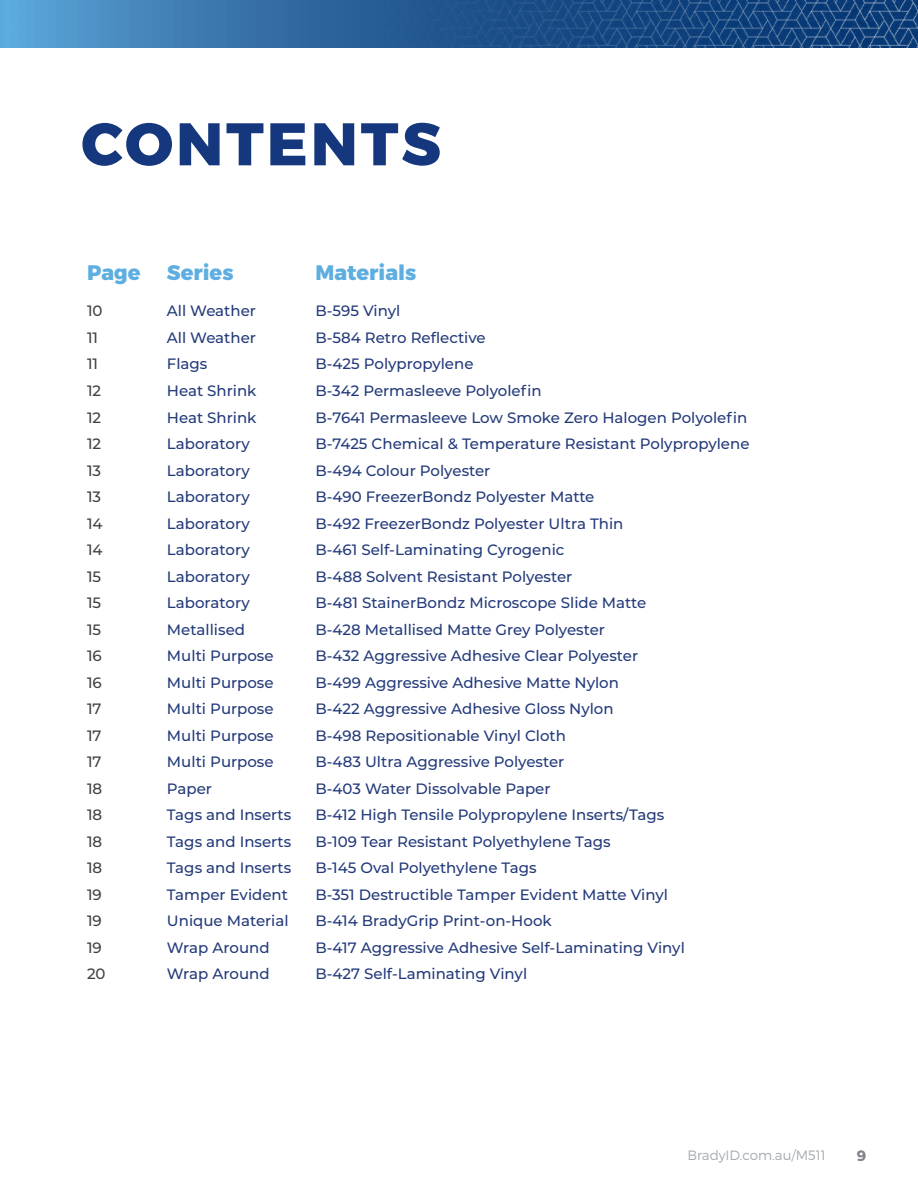
<style>
.page{position:relative;width:918px;height:1188px;background:#fff}
.page>*{position:absolute;margin:0;border:0;box-sizing:border-box;transform-origin:0 0}
.t1{font:800 60px "Montserrat";letter-spacing:.05em;color:#14377d}
.t2{font:800 21px "Montserrat";color:#5eaee1}
.t3{font:500 15px "Montserrat";color:#243b7a}
.t4{font:500 15px "Montserrat";color:#414042}
.t5{font:700 15px "Montserrat";color:#80848a}
.t6{font:300 13.5px "Montserrat";color:#a6abb0}
</style>
<div class="page">
<img style="left:0;top:0;width:1px;height:48px">
<img style="left:1px;top:0;width:917px;height:48px">
<h1 class="t1" style="left:81px;top:117px;width:361px">CONTENTS</h1>
<h2 class="t2" style="left:87px;top:263px;width:55px">Page</h2>
<h2 class="t2" style="left:167px;top:263px;width:68px">Series</h2>
<h2 class="t2" style="left:315px;top:263px;width:103px">Materials</h2>
<p class="t4" style="left:87px;top:304px;width:17px">10</p>
<p class="t3" style="left:167px;top:304px;width:91px">All Weather</p>
<p class="t3" style="left:315px;top:304px;width:86px">B-595 Vinyl</p>
<p class="t4" style="left:87px;top:330px;width:13px">11</p>
<p class="t3" style="left:167px;top:330px;width:91px">All Weather</p>
<p class="t3" style="left:315px;top:330px;width:172px">B-584 Retro Reflective</p>
<p class="t4" style="left:87px;top:357px;width:13px">11</p>
<p class="t3" style="left:167px;top:357px;width:42px">Flags</p>
<p class="t3" style="left:315px;top:357px;width:160px">B-425 Polypropylene</p>
<p class="t4" style="left:87px;top:383px;width:16px">12</p>
<p class="t3" style="left:167px;top:383px;width:91px">Heat Shrink</p>
<p class="t3" style="left:315px;top:383px;width:228px">B-342 Permasleeve Polyolefin</p>
<p class="t4" style="left:87px;top:410px;width:16px">12</p>
<p class="t3" style="left:167px;top:410px;width:91px">Heat Shrink</p>
<p class="t3" style="left:315px;top:410px;width:433px">B-7641 Permasleeve Low Smoke Zero Halogen Polyolefin</p>
<p class="t4" style="left:87px;top:436px;width:16px">12</p>
<p class="t3" style="left:167px;top:436px;width:84px">Laboratory</p>
<p class="t3" style="left:315px;top:436px;width:436px">B-7425 Chemical &amp; Temperature Resistant Polypropylene</p>
<p class="t4" style="left:87px;top:463px;width:16px">13</p>
<p class="t3" style="left:167px;top:463px;width:84px">Laboratory</p>
<p class="t3" style="left:315px;top:463px;width:177px">B-494 Colour Polyester</p>
<p class="t4" style="left:87px;top:489px;width:16px">13</p>
<p class="t3" style="left:167px;top:489px;width:84px">Laboratory</p>
<p class="t3" style="left:315px;top:489px;width:281px">B-490 FreezerBondz Polyester Matte</p>
<p class="t4" style="left:87px;top:516px;width:17px">14</p>
<p class="t3" style="left:167px;top:516px;width:84px">Laboratory</p>
<p class="t3" style="left:315px;top:516px;width:310px">B-492 FreezerBondz Polyester Ultra Thin</p>
<p class="t4" style="left:87px;top:542px;width:17px">14</p>
<p class="t3" style="left:167px;top:542px;width:84px">Laboratory</p>
<p class="t3" style="left:315px;top:542px;width:251px">B-461 Self-Laminating Cyrogenic</p>
<p class="t4" style="left:87px;top:569px;width:16px">15</p>
<p class="t3" style="left:167px;top:569px;width:84px">Laboratory</p>
<p class="t3" style="left:315px;top:569px;width:258px">B-488 Solvent Resistant Polyester</p>
<p class="t4" style="left:87px;top:596px;width:16px">15</p>
<p class="t3" style="left:167px;top:596px;width:84px">Laboratory</p>
<p class="t3" style="left:315px;top:596px;width:333px">B-481 StainerBondz Microscope Slide Matte</p>
<p class="t4" style="left:87px;top:622px;width:16px">15</p>
<p class="t3" style="left:167px;top:622px;width:80px">Metallised</p>
<p class="t3" style="left:315px;top:622px;width:291px">B-428 Metallised Matte Grey Polyester</p>
<p class="t4" style="left:87px;top:649px;width:16px">16</p>
<p class="t3" style="left:167px;top:649px;width:108px">Multi Purpose</p>
<p class="t3" style="left:315px;top:649px;width:324px">B-432 Aggressive Adhesive Clear Polyester</p>
<p class="t4" style="left:87px;top:675px;width:16px">16</p>
<p class="t3" style="left:167px;top:675px;width:108px">Multi Purpose</p>
<p class="t3" style="left:315px;top:675px;width:305px">B-499 Aggressive Adhesive Matte Nylon</p>
<p class="t4" style="left:87px;top:702px;width:16px">17</p>
<p class="t3" style="left:167px;top:702px;width:108px">Multi Purpose</p>
<p class="t3" style="left:315px;top:702px;width:300px">B-422 Aggressive Adhesive Gloss Nylon</p>
<p class="t4" style="left:87px;top:728px;width:16px">17</p>
<p class="t3" style="left:167px;top:728px;width:108px">Multi Purpose</p>
<p class="t3" style="left:315px;top:728px;width:252px">B-498 Repositionable Vinyl Cloth</p>
<p class="t4" style="left:87px;top:755px;width:16px">17</p>
<p class="t3" style="left:167px;top:755px;width:108px">Multi Purpose</p>
<p class="t3" style="left:315px;top:755px;width:250px">B-483 Ultra Aggressive Polyester</p>
<p class="t4" style="left:87px;top:781px;width:17px">18</p>
<p class="t3" style="left:167px;top:781px;width:47px">Paper</p>
<p class="t3" style="left:315px;top:781px;width:237px">B-403 Water Dissolvable Paper</p>
<p class="t4" style="left:87px;top:808px;width:17px">18</p>
<p class="t3" style="left:167px;top:808px;width:126px">Tags and Inserts</p>
<p class="t3" style="left:315px;top:808px;width:350px">B-412 High Tensile Polypropylene Inserts/Tags</p>
<p class="t4" style="left:87px;top:834px;width:17px">18</p>
<p class="t3" style="left:167px;top:834px;width:126px">Tags and Inserts</p>
<p class="t3" style="left:315px;top:834px;width:297px">B-109 Tear Resistant Polyethylene Tags</p>
<p class="t4" style="left:87px;top:861px;width:17px">18</p>
<p class="t3" style="left:167px;top:861px;width:126px">Tags and Inserts</p>
<p class="t3" style="left:315px;top:861px;width:223px">B-145 Oval Polyethylene Tags</p>
<p class="t4" style="left:87px;top:887px;width:16px">19</p>
<p class="t3" style="left:167px;top:887px;width:123px">Tamper Evident</p>
<p class="t3" style="left:315px;top:887px;width:354px">B-351 Destructible Tamper Evident Matte Vinyl</p>
<p class="t4" style="left:87px;top:914px;width:16px">19</p>
<p class="t3" style="left:167px;top:914px;width:123px">Unique Material</p>
<p class="t3" style="left:315px;top:914px;width:238px">B-414 BradyGrip Print-on-Hook</p>
<p class="t4" style="left:87px;top:940px;width:16px">19</p>
<p class="t3" style="left:167px;top:940px;width:104px">Wrap Around</p>
<p class="t3" style="left:315px;top:940px;width:371px">B-417 Aggressive Adhesive Self-Laminating Vinyl</p>
<p class="t4" style="left:87px;top:967px;width:20px">20</p>
<p class="t3" style="left:167px;top:967px;width:104px">Wrap Around</p>
<p class="t3" style="left:315px;top:967px;width:213px">B-427 Self-Laminating Vinyl</p>
<p class="t6" style="left:688px;top:1149px;width:140px">BradyID.com.au/M511</p>
<p class="t5" style="left:857px;top:1149px;width:11px">9</p>
</div>
